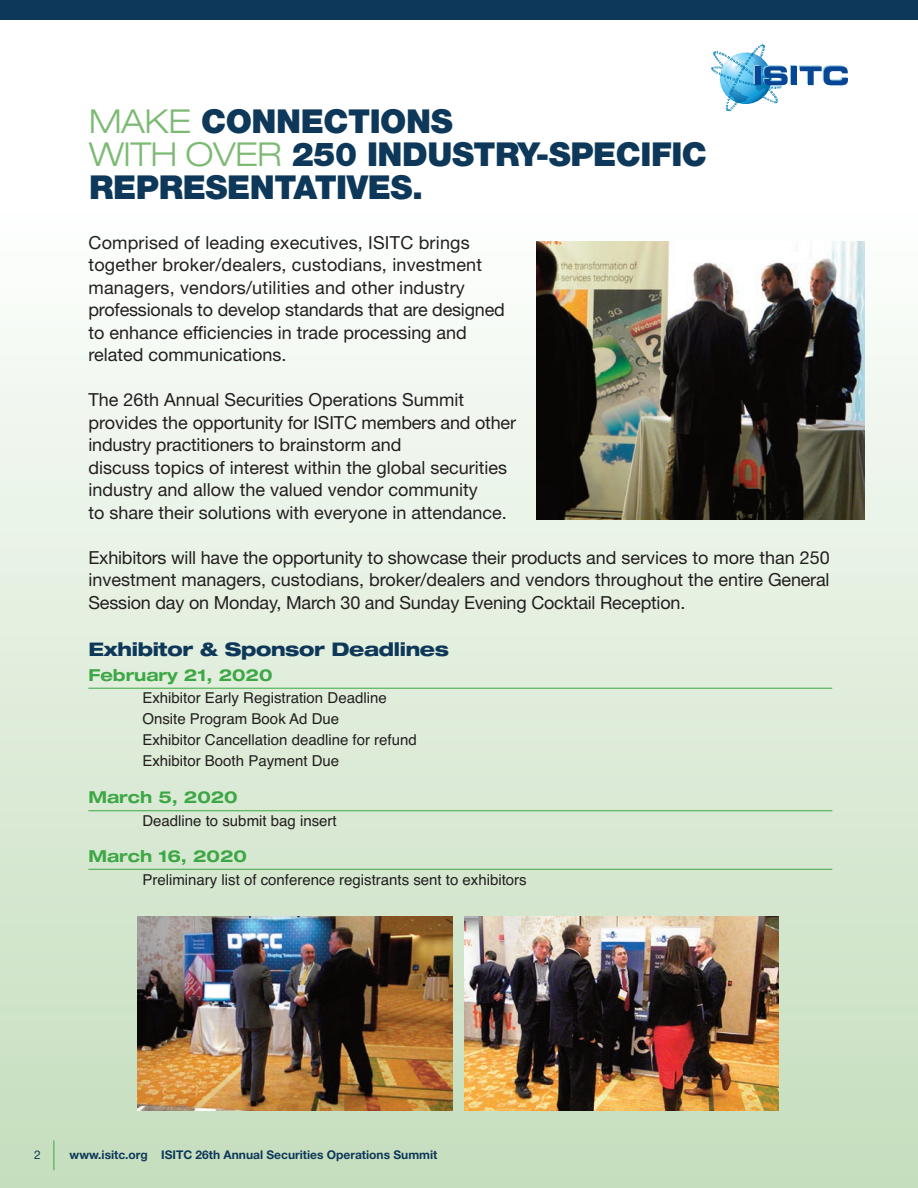
<style>
.page{position:relative;width:918px;height:1188px;background:#fff}
.page>*{position:absolute;margin:0;border:0;box-sizing:border-box;transform-origin:0 0}
.t1{font:900 33px/33px "Helvetica Neue";letter-spacing:-.015em;color:#0e3859}
.t2{font:800 expanded 18.75px "Helvetica Neue";letter-spacing:-.02em;color:#0e3859}
.t3{font:18px/22.5px "Helvetica Neue";color:#231f20}
.t4{font:700 expanded 16.5px "Helvetica Neue";color:#3da745}
.t5{font:15px/21px "Helvetica";color:#231f20}
.t6{font:700 12px "Helvetica Neue";color:#0e3859}
.t7{font:12px "Helvetica Neue";color:#0e3859}
.s1{font-weight:300;font-stretch:expanded;color:#7cba73}
</style>
<div class="page">
<img style="left:0;top:241px;width:918px;height:947px">
<div style="left:0;top:0;width:918px;height:19px;background:#0e3859"></div>
<hr style="left:54px;top:1140px;width:1px;height:30px;background:#3da745">
<svg style="left:790px;top:66px;width:6px;height:18px"></svg>
<svg style="left:711px;top:44px;width:77px;height:67px"></svg>
<div style="left:791px;top:67px;width:6px;height:18px;background:#074694"></div>
<svg style="left:799px;top:65px;width:49px;height:20px"></svg>
<hr style="left:88px;top:688px;width:744px;height:1px;background:#3da745">
<hr style="left:88px;top:810px;width:744px;height:1px;background:#3da745">
<hr style="left:88px;top:869px;width:744px;height:1px;background:#3da745">
<img style="left:536px;top:241px;width:328px;height:278px">
<img style="left:137px;top:917px;width:315px;height:193px">
<img style="left:464px;top:917px;width:315px;height:193px">
<h1 class="t1" style="left:89px;top:108px;width:619px"><span class="s1">MAKE</span> CONNECTIONS<br><span class="s1">WITH OVER</span> 250 INDUSTRY-SPECIFIC<br>REPRESENTATIVES.</h1>
<p class="t3" style="left:88px;top:233px;width:418px">Comprised of leading executives, ISITC brings together broker/dealers, custodians, investment managers, vendors/utilities and other industry professionals to develop standards that are designed to enhance efficiencies in trade processing and related communications.</p>
<p class="t3" style="left:88px;top:391px;width:429px">The 26th Annual Securities Operations Summit provides the opportunity for ISITC members and other industry practitioners to brainstorm and<br>discuss topics of interest within the global securities industry and allow the valued vendor community<br>to share their solutions with everyone in attendance.</p>
<p class="t3" style="left:88px;top:548px;width:743px;text-align:justify">Exhibitors will have the opportunity to showcase their products and services to more than 250 investment managers, custodians, broker/dealers and vendors throughout the entire General Session day on Monday, March 30 and Sunday Evening Cocktail Reception.</p>
<p class="t2" style="left:88px;top:642px;width:362px">Exhibitor &amp; Sponsor Deadlines</p>
<p class="t4" style="left:88px;top:669px;width:186px">February 21, 2020</p>
<p class="t5" style="left:142px;top:688px;width:276px">Exhibitor Early Registration Deadline Onsite Program Book Ad Due<br>Exhibitor Cancellation deadline for refund Exhibitor Booth Payment Due</p>
<p class="t4" style="left:88px;top:791px;width:151px">March 5, 2020</p>
<p class="t5" style="left:142px;top:810px;width:196px">Deadline to submit bag insert</p>
<p class="t4" style="left:88px;top:851px;width:160px">March 16, 2020</p>
<p class="t5" style="left:142px;top:869px;width:386px">Preliminary list of conference registrants sent to exhibitors</p>
<p class="t7" style="left:34px;top:1151px;width:8px">2</p>
<p class="t6" style="left:70px;top:1150px;width:369px">www.isitc.org ISITC 26th Annual Securities Operations Summit</p>
</div>
